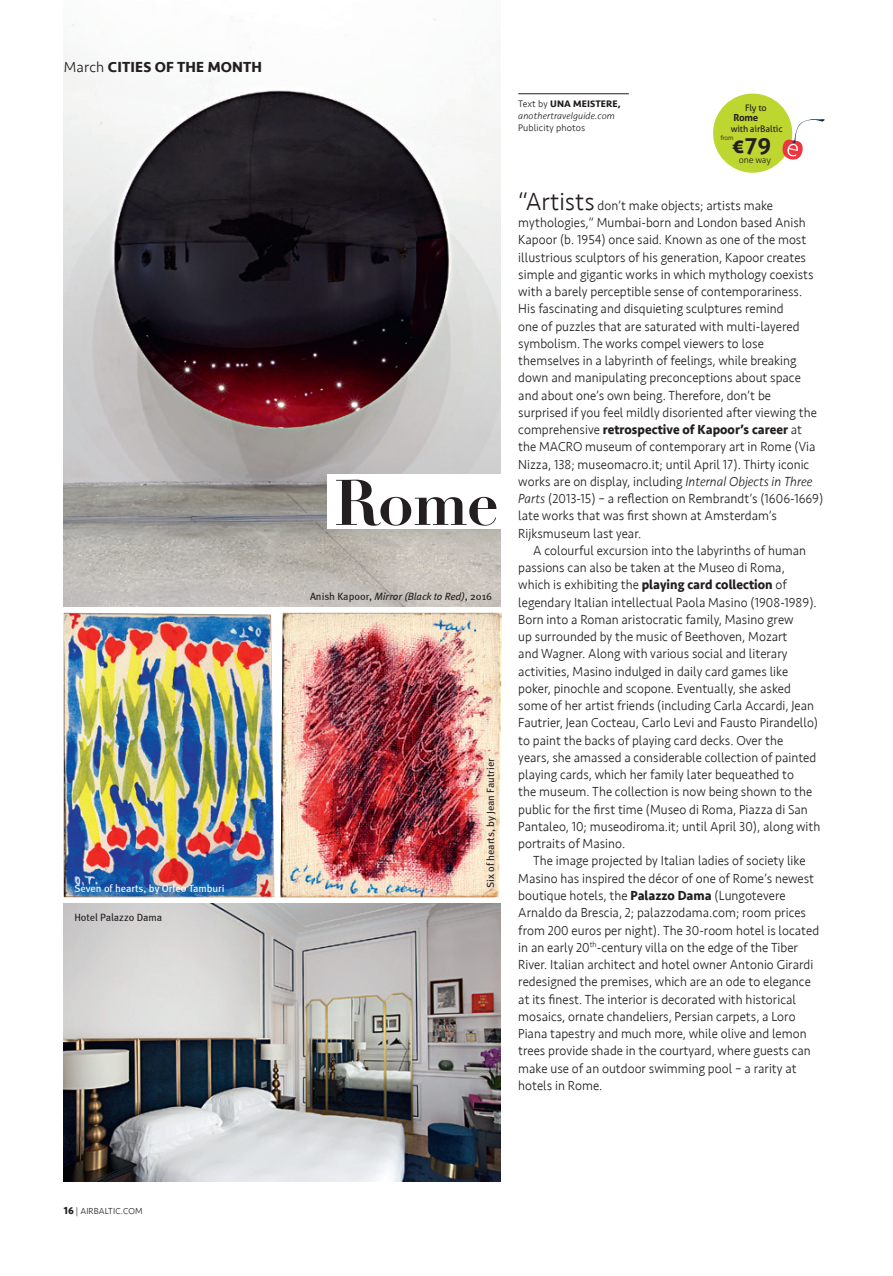
<style>
.page{position:relative;width:893px;height:1276px;background:#fff}
.page>*{position:absolute;margin:0;border:0;box-sizing:border-box;transform-origin:0 0}
.t1{font:700 63.15px "Didot";color:#231f20}
.t2{font:700 22.65px "Aller";color:#231f20}
.t3{font:700 15px "Seravek";letter-spacing:.01em;color:#231f20}
.t4{font:300 13.5px/17.2px "Seravek";letter-spacing:.005em;color:#231f20;scale:.95 1}
.t5{font:10.5px "Meta";color:#231f20}
.t6{font:italic 10.5px "Meta";color:#231f20}
.t7{font:10.5px "Meta";color:#fff}
.t8{font:italic 300 9.75px/12px "Seravek";letter-spacing:.01em;color:#231f20}
.t9{font:300 9.75px "Seravek";letter-spacing:.01em;color:#231f20}
.t10{font:700 9.75px "Aller";color:#231f20}
.t11{font:9px "Aller";letter-spacing:-.01em;color:#231f20}
.t12{font:300 9px "Seravek";letter-spacing:.01em;color:#231f20}
.t13{font:300 8.85px "Aller";letter-spacing:-.02em;color:#231f20}
.t14{font:300 6.45px "Aller";color:#231f20}
.s1{font-weight:300}
.s2{font-weight:700;font-size:10.5px}
.s3{font-style:normal}
.s4{font-weight:700;font-style:normal}
.s5{font-size:25.5px}
.s6{font-weight:700}
.s7{font-style:italic}
</style>
<div class="page">
<hr style="left:518px;top:93px;width:111px;height:1px;background:#231f20">
<img style="left:64px;top:19px;width:436px;height:588px">
<div style="left:328px;top:474px;width:181px;height:55px;background:#fff"></div>
<img style="left:280px;top:613px;width:222px;height:284px">
<img style="left:64px;top:613px;width:210px;height:284px">
<img style="left:64px;top:903px;width:436px;height:278px">
<div style="left:713px;top:94px;width:79px;height:79px;background:#bed630;border-radius:50%"></div>
<svg style="left:779px;top:119px;width:46px;height:43px"></svg>
<p class="t3" style="left:64px;top:55px;width:200px"><span class="s1">March</span> CITIES OF THE MONTH</p>
<p class="t7" style="left:74px;top:882px;width:152px">Seven of hearts, by Orfeo Tamburi</p>
<p class="t5" style="left:74px;top:911px;width:89px">Hotel Palazzo Dama</p>
<p class="t12" style="left:64px;top:1206px;width:80px"><span class="s2">16</span> | AIRBALTIC.COM</p>
<h1 class="t1" style="left:334px;top:463px;width:166px">Rome</h1>
<p class="t6" style="left:310px;top:590px;width:184px"><span class="s3">Anish Kapoor,</span> Mirror (Black to Red)<span class="s3">, 2016</span></p>
<p class="t5" style="left:484px;top:888px;width:131px;rotate:-90deg">Six of hearts, by Jean Fautrier</p>
<p class="t8" style="left:518px;top:98px;width:104px"><span class="s3">Text by</span> <span class="s4">UNA MEISTERE, </span>anothertravelguide.com</p>
<p class="t9" style="left:518px;top:122px;width:69px">Publicity photos</p>
<p class="t11" style="left:745px;top:102px;width:23px">Fly to</p>
<p class="t10" style="left:733px;top:112px;width:26px">Rome</p>
<p class="t11" style="left:731px;top:124px;width:53px">with airBaltic</p>
<p class="t14" style="left:720px;top:133px;width:15px">from</p>
<p class="t13" style="left:739px;top:155px;width:34px">one way</p>
<h2 class="t2" style="left:732px;top:131px;width:41px">€79</h2>
<p class="t4" style="left:518px;top:197px;width:323px"><span class="s5">“Artists</span> don’t make objects; artists make mythologies,” Mumbai-born and London based Anish Kapoor (b. 1954) once said. Known as one of the most illustrious sculptors of his generation, Kapoor creates simple and gigantic works in which mythology coexists with a barely perceptible sense of contemporariness.<br>His fascinating and disquieting sculptures remind<br>one of puzzles that are saturated with multi-layered symbolism. The works compel viewers to lose themselves in a labyrinth of feelings, while breaking down and manipulating preconceptions about space and about one’s own being. Therefore, don’t be surprised if you feel mildly disoriented after viewing the comprehensive <span class="s6">retrospective of Kapoor’s career</span> at the MACRO museum of contemporary art in Rome (Via Nizza, 138; museomacro.it; until April 17). Thirty iconic works are on display, including <span class="s7">Internal Objects in Three Parts</span> (2013-15) – a reflection on Rembrandt’s (1606-1669) late works that was first shown at Amsterdam’s Rijksmuseum last year.</p>
<p class="t4" style="left:518px;top:542px;width:320px;text-indent:15px">A colourful excursion into the labyrinths of human passions can also be taken at the Museo di Roma,<br>which is exhibiting the <span class="s6">playing card collection</span> of legendary Italian intellectual Paola Masino (1908-1989).<br>Born into a Roman aristocratic family, Masino grew<br>up surrounded by the music of Beethoven, Mozart<br>and Wagner. Along with various social and literary activities, Masino indulged in daily card games like poker, pinochle and scopone. Eventually, she asked some of her artist friends (including Carla Accardi, Jean Fautrier, Jean Cocteau, Carlo Levi and Fausto Pirandello) to paint the backs of playing card decks. Over the<br>years, she amassed a considerable collection of painted playing cards, which her family later bequeathed to<br>the museum. The collection is now being shown to the public for the first time (Museo di Roma, Piazza di San Pantaleo, 10; museodiroma.it; until April 30), along with portraits of Masino.</p>
<p class="t4" style="left:518px;top:852px;width:318px;text-indent:15px">The image projected by Italian ladies of society like Masino has inspired the décor of one of Rome’s newest boutique hotels, the <span class="s6">Palazzo Dama</span> (Lungotevere Arnaldo da Brescia, 2; palazzodama.com; room prices from 200 euros per night). The 30-room hotel is located in an early 20<sup>th</sup>-century villa on the edge of the Tiber River. Italian architect and hotel owner Antonio Girardi redesigned the premises, which are an ode to elegance at its finest. The interior is decorated with historical mosaics, ornate chandeliers, Persian carpets, a Loro Piana tapestry and much more, while olive and lemon trees provide shade in the courtyard, where guests can make use of an outdoor swimming pool – a rarity at hotels in Rome.</p>
</div>
